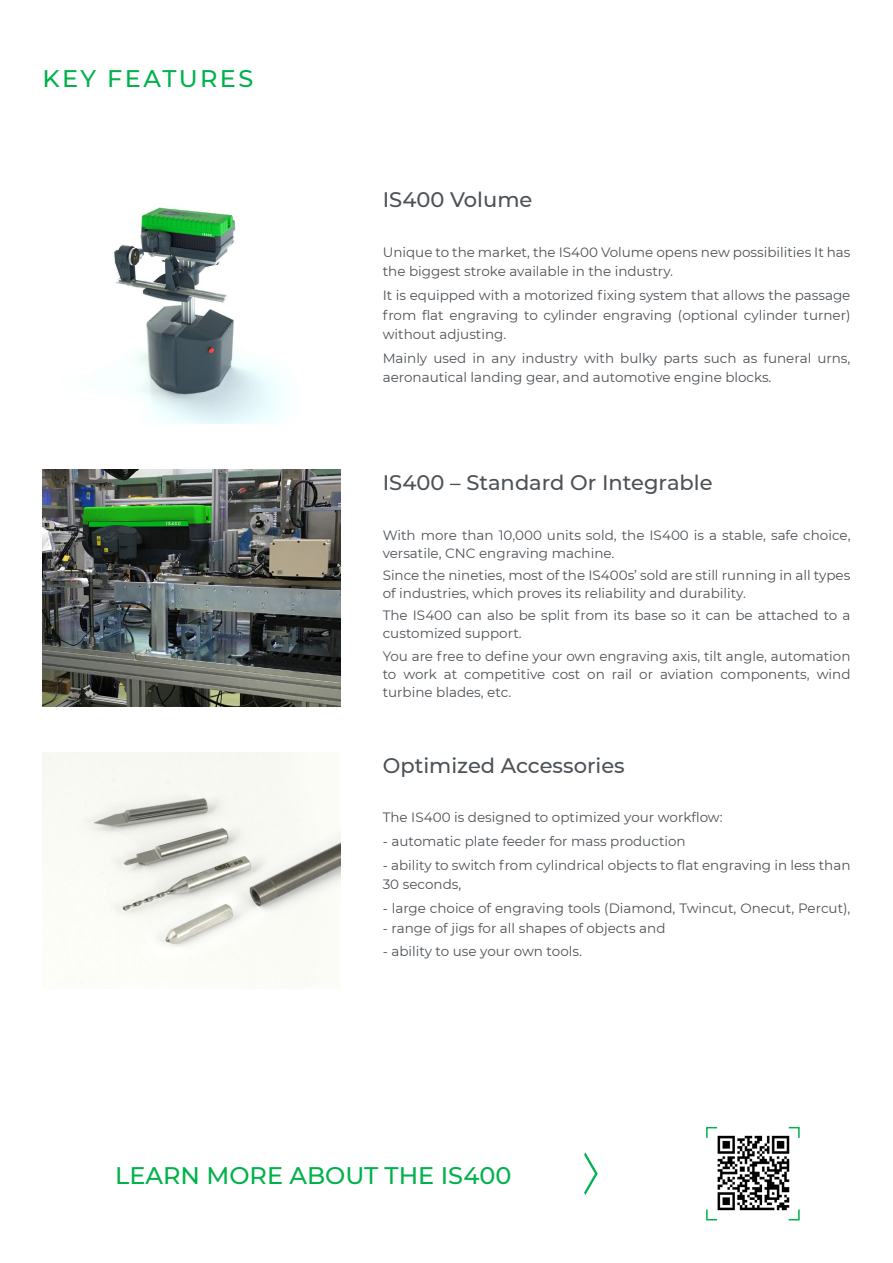
<style>
.page{position:relative;width:893px;height:1263px;background:#fff}
.page>*{position:absolute;margin:0;border:0;box-sizing:border-box;transform-origin:0 0}
.t1{font:500 24px "Montserrat";color:#00b14c}
.t2{font:500 24px "Montserrat";letter-spacing:.1em;color:#00b14c}
.t3{font:500 21px "Montserrat";color:#4d5257}
.t4{font:13.5px/19.5px "Montserrat";color:#4d5257}
</style>
<div class="page">
<svg style="left:584px;top:1152px;width:14px;height:43px"></svg>
<svg style="left:706px;top:1126px;width:12px;height:12px"></svg>
<svg style="left:706px;top:1209px;width:12px;height:12px"></svg>
<svg style="left:788px;top:1126px;width:12px;height:12px"></svg>
<svg style="left:788px;top:1209px;width:12px;height:12px"></svg>
<img style="left:43px;top:470px;width:297px;height:236px">
<img style="left:114px;top:207px;width:169px;height:216px">
<img style="left:43px;top:752px;width:297px;height:232px">
<img style="left:714px;top:1132px;width:78px;height:81px">
<h1 class="t2" style="left:43px;top:62px;width:212px">KEY FEATURES</h1>
<h2 class="t3" style="left:383px;top:185px;width:151px">IS400 Volume</h2>
<p class="t4" style="left:383px;top:242px;width:469px">Unique to the market, the IS400 Volume opens new possibilities It has the biggest stroke available in the industry.</p>
<p class="t4" style="left:383px;top:285px;width:469px;text-align:justify">It is equipped with a motorized fixing system that allows the passage from flat engraving to cylinder engraving (optional cylinder turner) without adjusting.</p>
<p class="t4" style="left:383px;top:348px;width:469px">Mainly used in any industry with bulky parts such as funeral urns, aeronautical landing gear, and automotive engine blocks.</p>
<h2 class="t3" style="left:383px;top:468px;width:331px">IS400 – Standard Or Integrable</h2>
<p class="t4" style="left:383px;top:525px;width:469px;line-height:18px">With more than 10,000 units sold, the IS400 is a stable, safe choice, versatile, CNC engraving machine.</p>
<p class="t4" style="left:383px;top:566px;width:469px;line-height:18px">Since the nineties, most of the IS400s’ sold are still running in all types of industries, which proves its reliability and durability.</p>
<p class="t4" style="left:383px;top:606px;width:469px;line-height:18px">The IS400 can also be split from its base so it can be attached to a customized support.</p>
<p class="t4" style="left:383px;top:646px;width:469px;line-height:18px;text-align:justify">You are free to define your own engraving axis, tilt angle, automation to work at competitive cost on rail or aviation components, wind turbine blades, etc.</p>
<h2 class="t3" style="left:383px;top:750px;width:244px">Optimized Accessories</h2>
<p class="t4" style="left:383px;top:807px;width:342px">The IS400 is designed to optimized your workflow:</p>
<p class="t4" style="left:383px;top:831px;width:305px">- automatic plate feeder for mass production</p>
<p class="t4" style="left:383px;top:855px;width:469px">- ability to switch from cylindrical objects to flat engraving in less than<br>30 seconds,</p>
<p class="t4" style="left:383px;top:898px;width:469px">- large choice of engraving tools (Diamond, Twincut, Onecut, Percut),</p>
<p class="t4" style="left:383px;top:917px;width:284px">- range of jigs for all shapes of objects and</p>
<p class="t4" style="left:383px;top:941px;width:201px">- ability to use your own tools.</p>
<h1 class="t1" style="left:115px;top:1159px;width:398px">LEARN MORE ABOUT THE IS400</h1>
</div>
